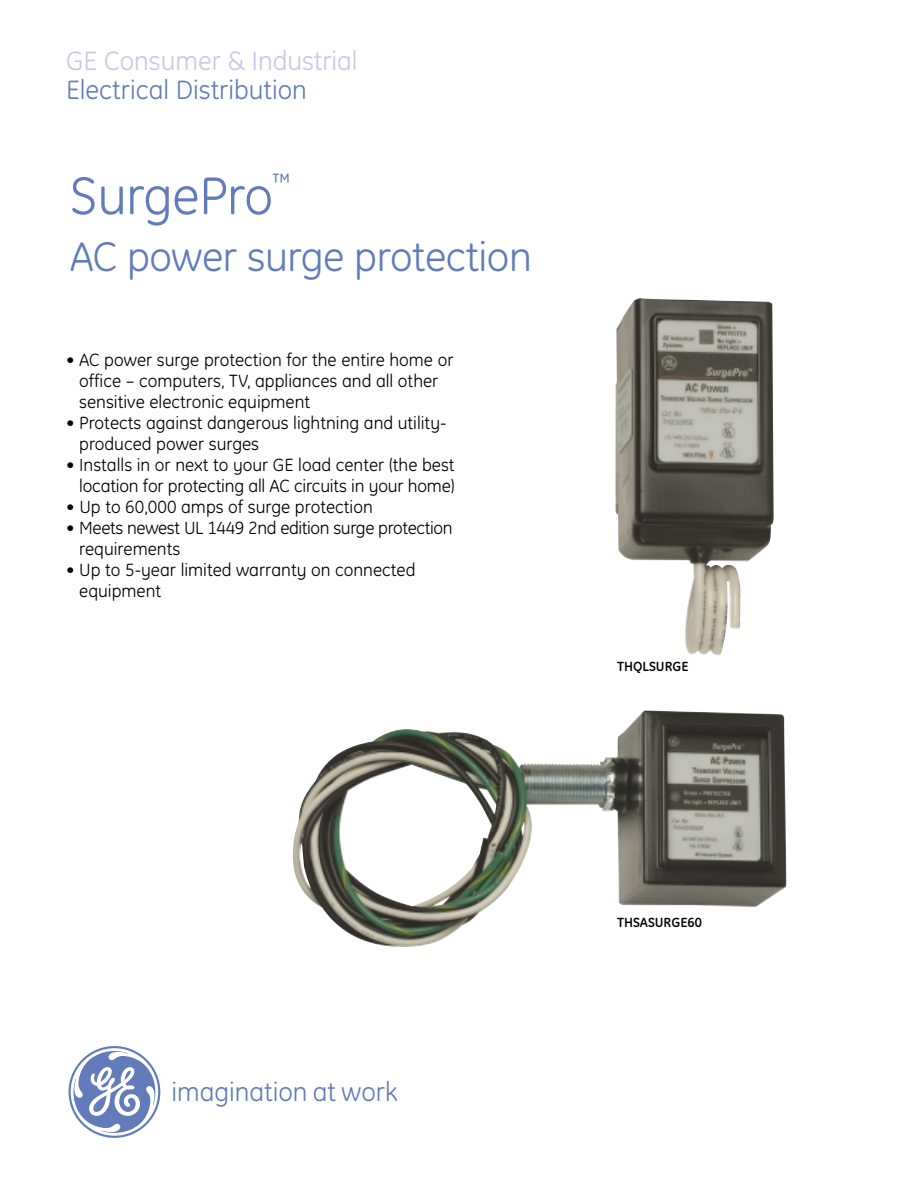
<style>
.page{position:relative;width:918px;height:1188px;background:#fff}
.page>*{position:absolute;margin:0;border:0;box-sizing:border-box;transform-origin:0 0}
.t1{font:54px "GE Inspira";letter-spacing:-.01em;color:#627bbb}
.t2{font:42px "GE Inspira";letter-spacing:-.01em;color:#627bbb}
.t3{font:27px "GE Inspira";color:#627bbb}
.t4{font:27px "GE Inspira";color:#c6c9e4}
.t5{font:22.5px "GE Inspira";color:#627bbb}
.t6{font:18px/21px "GE Inspira";color:#000}
.t7{font:18px/21px "GE Inspira";letter-spacing:-.02em;color:#000}
.t8{font:700 13.5px "GE Inspira";color:#000}
</style>
<div class="page">
<svg style="left:69px;top:1046px;width:91px;height:92px"></svg>
<img style="left:615px;top:298px;width:159px;height:358px">
<img style="left:293px;top:710px;width:494px;height:237px">
<h3 class="t4" style="left:66px;top:51px;width:293px">GE Consumer &amp; Industrial</h3>
<h3 class="t3" style="left:66px;top:80px;width:242px">Electrical Distribution</h3>
<h1 class="t1" style="left:70px;top:176px;width:205px">SurgePro</h1>
<p class="t5" style="left:273px;top:173px;width:20px">™</p>
<h2 class="t2" style="left:70px;top:241px;width:463px">AC power surge protection</h2>
<p class="t6" style="left:79px;top:351px;width:376px;text-indent:-13px">• AC power surge protection for the entire home or office – computers, TV, appliances and all other sensitive electronic equipment</p>
<p class="t6" style="left:79px;top:414px;width:369px;text-indent:-13px">• Protects against dangerous lightning and utility&shy;produced power surges</p>
<p class="t6" style="left:66px;top:456px;width:390px;text-align:right">• Installs in or next to your GE load center (the best location for protecting all AC circuits in your home)</p>
<p class="t6" style="left:66px;top:498px;width:308px">• Up to 60,000 amps of surge protection</p>
<p class="t7" style="left:79px;top:519px;width:375px;text-indent:-13px">• Meets newest UL 1449 2nd edition surge protection requirements</p>
<p class="t6" style="left:79px;top:561px;width:338px;text-indent:-13px">• Up to 5-year limited warranty on connected equipment</p>
<p class="t8" style="left:617px;top:662px;width:73px">THQLSURGE</p>
<h3 class="t3" style="left:171px;top:1081px;width:228px">imagination at work</h3>
<p class="t8" style="left:617px;top:918px;width:86px">THSASURGE60</p>
</div>
